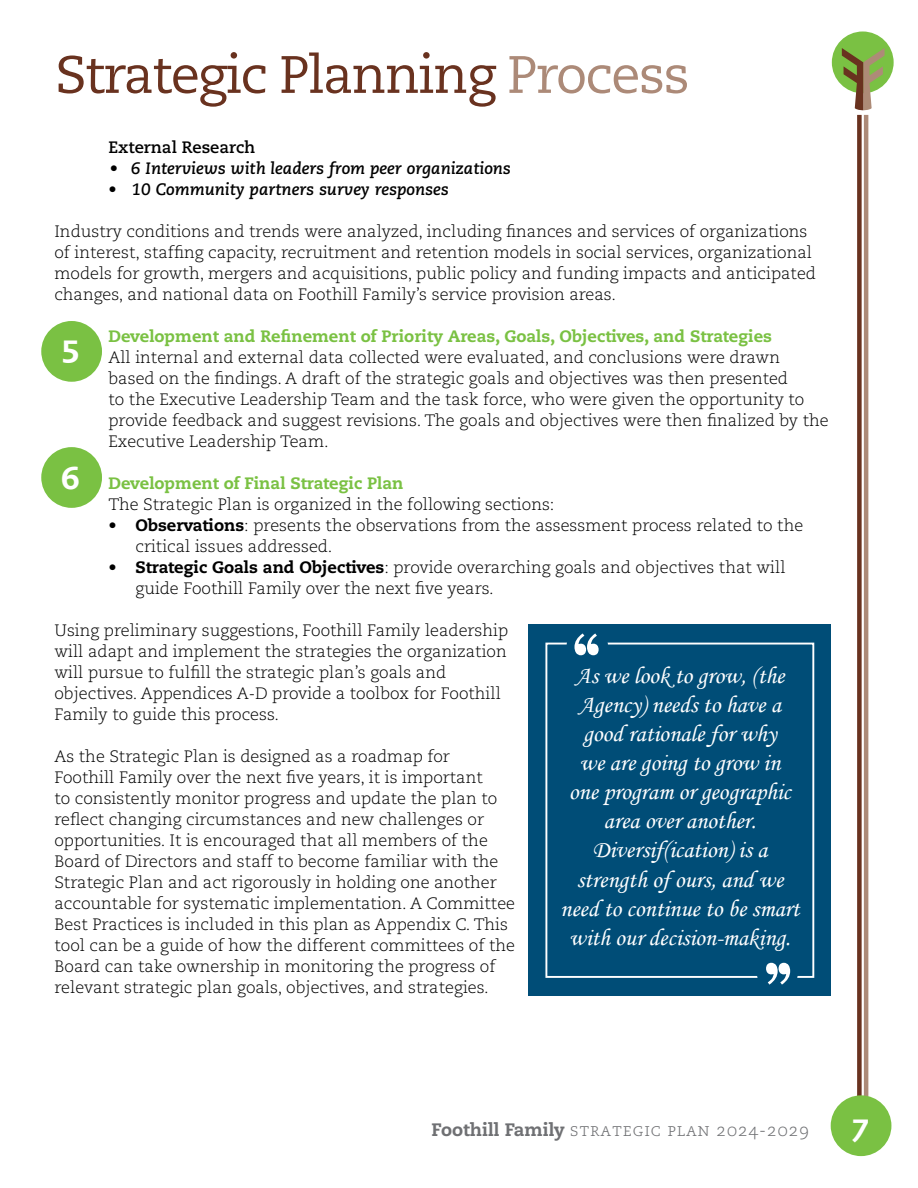
<style>
.page{position:relative;width:918px;height:1188px;background:#fff}
.page>*{position:absolute;margin:0;border:0;box-sizing:border-box;transform-origin:0 0}
.t1{font:700 72.45px "Copperplate Gothic";color:#fff}
.t2{font:52.5px "Caecilia LT Std";letter-spacing:-.03em;color:#69321f}
.t3{font:800 31.5px "Caecilia LT Std";color:#fff}
.t4{font:24.15px/29.1px "Monotype Corsiva";color:#fff;text-align:center}
.t5{font:300 18px "Caecilia LT Std";letter-spacing:.04em;color:#6f7073}
.t6{font:300 16.5px/21px "Caecilia LT Std";color:#000}
.t7{font:800 16.5px "Caecilia LT Std";color:#7ac143}
.t8{font:italic 700 16.5px "Caecilia LT Std";color:#000}
.t9{font:700 16.5px "Caecilia LT Std";color:#000}
.s1{color:#ac8a78}
.s2{font-weight:800}
</style>
<div class="page">
<div style="left:832px;top:32px;width:61px;height:61px;background:#7ac143;border-radius:50%"></div>
<svg style="left:842px;top:48px;width:43px;height:62px"></svg>
<div style="left:857px;top:115px;width:5px;height:993px;background:#69321f"></div>
<hr style="left:864px;top:115px;width:4px;height:993px;background:#ac8a78">
<div style="left:831px;top:1095px;width:60px;height:61px;background:#7ac143;border-radius:50%"></div>
<div style="left:41px;top:321px;width:61px;height:61px;background:#7ac143;border-radius:50%"></div>
<div style="left:41px;top:447px;width:61px;height:61px;background:#7ac143;border-radius:50%"></div>
<div style="left:529px;top:624px;width:302px;height:371px;background:#004d77"></div>
<div style="left:545px;top:643px;width:269px;height:335px;border:2px solid #fff"></div>
<div style="left:567px;top:625px;width:41px;height:42px;background:#004d77;border-radius:50%"></div>
<div style="left:757px;top:951px;width:41px;height:42px;background:#004d77;border-radius:50%"></div>
<h2 class="t2" style="left:55px;top:44px;width:636px">Strategic Planning <span class="s1">Process</span></h2>
<p class="t9" style="left:108px;top:137px;width:148px">External Research</p>
<p class="t8" style="left:110px;top:158px;width:402px">• 6 Interviews with leaders from peer organizations</p>
<p class="t8" style="left:108px;top:179px;width:342px">• 10 Community partners survey responses</p>
<p class="t6" style="left:54px;top:221px;width:763px">Industry conditions and trends were analyzed, including finances and services of organizations of interest, staffing capacity, recruitment and retention models in social services, organizational models for growth, mergers and acquisitions, public policy and funding impacts and anticipated changes, and national data on Foothill Family’s service provision areas.</p>
<p class="t7" style="left:54px;top:326px;width:719px">5. Development and Refinement of Priority Areas, Goals, Objectives, and Strategies</p>
<p class="t6" style="left:108px;top:347px;width:722px">All internal and external data collected were evaluated, and conclusions were drawn based on the findings. A draft of the strategic goals and objectives was then presented<br>to the Executive Leadership Team and the task force, who were given the opportunity to provide feedback and suggest revisions. The goals and objectives were then finalized by the Executive Leadership Team.</p>
<p class="t7" style="left:54px;top:473px;width:351px">6. Development of Final Strategic Plan</p>
<p class="t6" style="left:108px;top:494px;width:448px">The Strategic Plan is organized in the following sections:</p>
<p class="t6" style="left:135px;top:515px;width:669px;text-indent:-27px"><span class="s2">• Observations</span>: presents the observations from the assessment process related to the critical issues addressed.</p>
<p class="t6" style="left:135px;top:557px;width:652px;text-indent:-27px"><span class="s2">• Strategic Goals and Objectives</span>: provide overarching goals and objectives that will guide Foothill Family over the next five years.</p>
<p class="t6" style="left:54px;top:620px;width:455px">Using preliminary suggestions, Foothill Family leadership will adapt and implement the strategies the organization will pursue to fulfill the strategic plan’s goals and objectives. Appendices A-D provide a toolbox for Foothill Family to guide this process.</p>
<p class="t6" style="left:54px;top:746px;width:462px">As the Strategic Plan is designed as a roadmap for<br>Foothill Family over the next five years, it is important<br>to consistently monitor progress and update the plan to reflect changing circumstances and new challenges or opportunities. It is encouraged that all members of the Board of Directors and staff to become familiar with the Strategic Plan and act rigorously in holding one another accountable for systematic implementation. A Committee Best Practices is included in this plan as Appendix C. This tool can be a guide of how the different committees of the Board can take ownership in monitoring the progress of relevant strategic plan goals, objectives, and strategies.</p>
<h3 class="t3" style="left:61px;top:327px;width:20px">5</h3>
<h3 class="t3" style="left:61px;top:459px;width:20px">6</h3>
<h1 class="t1" style="left:569px;top:618px;width:36px">‘‘</h1>
<h3 class="t4" style="left:560px;top:661px;width:241px">As we look to grow, (the<br>Agency) needs to have a good rationale for why<br>we are going to grow in<br>one program or geographic area over another.<br>Diversif(ication) is a strength of ours, and we need to continue to be smart with our decision-making.</h3>
<h1 class="t1" style="left:795px;top:1000px;width:36px;rotate:-180deg">‘‘</h1>
<p class="t5" style="left:432px;top:1120px;width:379px"><span class="s2">Foothill Family</span> strategic plan 2024-2029</p>
<h3 class="t3" style="left:852px;top:1105px;width:20px">7</h3>
</div>
